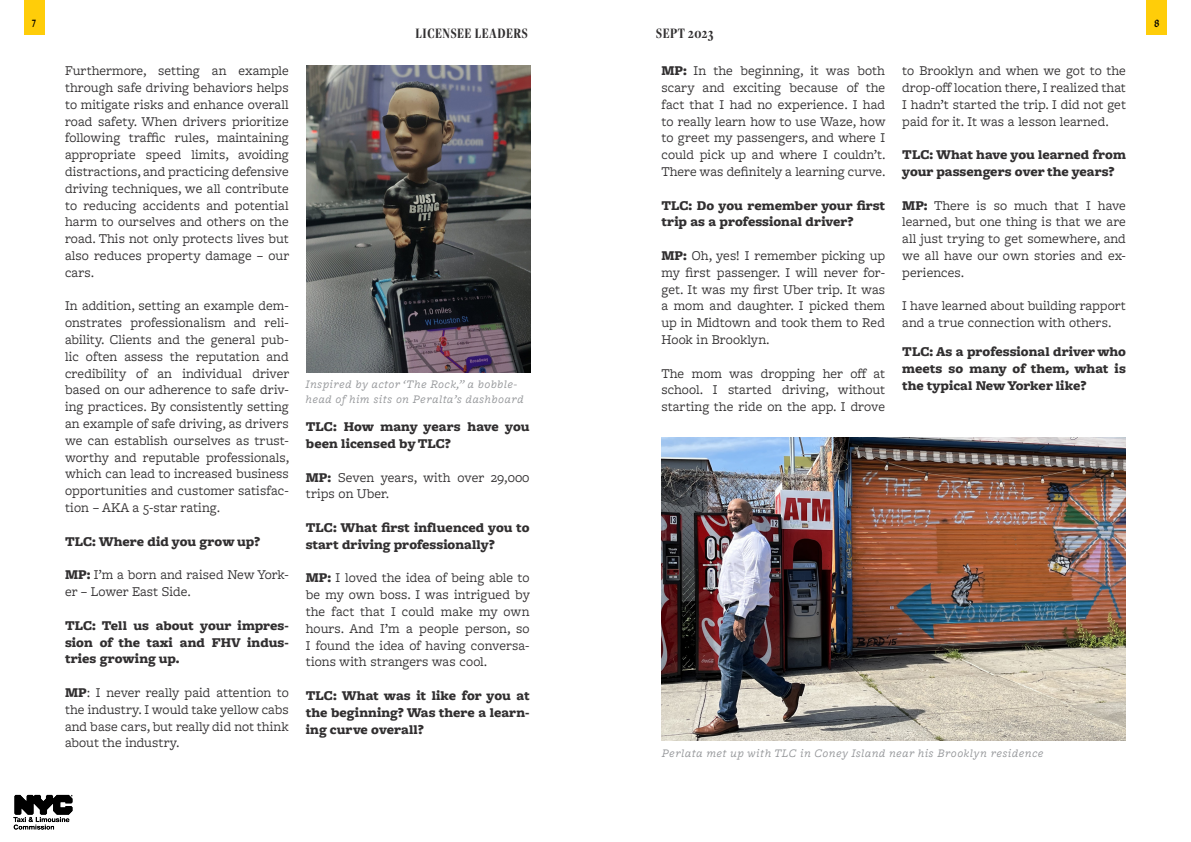
<style>
.page{position:relative;width:1191px;height:842px;background:#fff}
.page>*{position:absolute;margin:0;border:0;box-sizing:border-box;transform-origin:0 0}
.t1{font:700 15px "Freight Disp Cmp Pro";letter-spacing:.04em;color:#312f30}
.Left_Justify{font:14px/16.8px "Freight Macro Pro";color:#312f30;text-align:justify}
.Left_Justify-2{font:900 14px/16.8px "Freight Macro Pro";color:#312f30}
.t2{font:italic 12px/14.4px "Freight Macro Pro";letter-spacing:.04em;color:#939598}
.t3{font:300 condensed 10px "Manofa";color:#000}
.s1{font-weight:900}
</style>
<div class="page">
<img style="left:661px;top:438px;width:464px;height:302px">
<img style="left:307px;top:65px;width:223px;height:307px">
<img style="left:14px;top:794px;width:59px;height:36px">
<div style="left:1146px;top:0;width:20px;height:34px;background:#ffcd09"></div>
<div style="left:24px;top:0;width:20px;height:34px;background:#ffcd09"></div>
<p class="t3" style="left:32px;top:15px;width:6px">7</p>
<p class="Left_Justify" style="left:65px;top:62px;width:226px">Furthermore, setting an example through safe driving behaviors helps to mitigate risks and enhance overall road safety. When drivers prioritize following traffic rules, maintaining appropriate speed limits, avoiding distractions, and practicing defensive driving techniques, we all contribute to reducing accidents and potential harm to ourselves and others on the road. This not only protects lives but also reduces property damage – our cars.</p>
<p class="Left_Justify" style="left:65px;top:297px;width:226px">In addition, setting an example dem&shy;onstrates professionalism and reli&shy;ability. Clients and the general pub&shy;lic often assess the reputation and credibility of an individual driver based on our adherence to safe driv&shy;ing practices. By consistently setting an example of safe driving, as drivers we can establish ourselves as trust&shy;worthy and reputable professionals, which can lead to increased business opportunities and customer satisfac&shy;tion – AKA a 5-star rating.</p>
<p class="Left_Justify-2" style="left:65px;top:532px;width:197px">TLC: Where did you grow up?</p>
<p class="Left_Justify" style="left:65px;top:566px;width:225px"><span class="s1">MP:</span> I’m a born and raised New York&shy;er – Lower East Side.</p>
<p class="Left_Justify-2" style="left:65px;top:616px;width:225px;text-align:justify">TLC: Tell us about your impres&shy;sion of the taxi and FHV indus&shy;tries growing up.</p>
<p class="Left_Justify" style="left:65px;top:683px;width:225px"><span class="s1">MP</span>: I never really paid attention to the industry. I would take yellow cabs and base cars, but really did not think about the industry.</p>
<p class="t1" style="left:415px;top:23px;width:114px">LICENSEE LEADERS</p>
<p class="t1" style="left:656px;top:23px;width:59px">SEPT 2023</p>
<p class="t2" style="left:306px;top:377px;width:219px">Inspired by actor ‘The Rock,” a bobble&shy;head of him sits on Peralta’s dashboard</p>
<p class="Left_Justify-2" style="left:306px;top:418px;width:225px">TLC: How many years have you been licensed by TLC?</p>
<p class="Left_Justify" style="left:306px;top:468px;width:225px"><span class="s1">MP:</span> Seven years, with over 29,000 trips on Uber.</p>
<p class="Left_Justify-2" style="left:306px;top:519px;width:225px">TLC: What first influenced you to start driving professionally?</p>
<p class="Left_Justify" style="left:306px;top:569px;width:226px"><span class="s1">MP:</span> I loved the idea of being able to be my own boss. I was intrigued by the fact that I could make my own hours. And I’m a people person, so I found the idea of having conversa&shy;tions with strangers was cool.</p>
<p class="Left_Justify-2" style="left:306px;top:687px;width:225px;text-align:justify">TLC: What was it like for you at the beginning? Was there a learn&shy;ing curve overall?</p>
<p class="Left_Justify" style="left:661px;top:62px;width:226px"><span class="s1">MP:</span> In the beginning, it was both scary and exciting because of the fact that I had no experience. I had to really learn how to use Waze, how to greet my passengers, and where I could pick up and where I couldn’t.<br>There was definitely a learning curve.</p>
<p class="Left_Justify-2" style="left:661px;top:196px;width:225px">TLC: Do you remember your first trip as a professional driver?</p>
<p class="Left_Justify" style="left:661px;top:247px;width:225px"><span class="s1">MP:</span> Oh, yes! I remember picking up my first passenger. I will never for&shy;get. It was my first Uber trip. It was a mom and daughter. I picked them up in Midtown and took them to Red Hook in Brooklyn.</p>
<p class="Left_Justify" style="left:661px;top:364px;width:225px">The mom was dropping her off at school. I started driving, without starting the ride on the app. I drove</p>
<p class="Left_Justify" style="left:902px;top:62px;width:225px">to Brooklyn and when we got to the drop-off location there, I realized that I hadn’t started the trip. I did not get paid for it. It was a lesson learned.</p>
<p class="Left_Justify-2" style="left:902px;top:146px;width:225px">TLC: What have you learned from your passengers over the years?</p>
<p class="Left_Justify" style="left:902px;top:196px;width:225px"><span class="s1">MP:</span> There is so much that I have learned, but one thing is that we are all just trying to get somewhere, and we all have our own stories and ex&shy;periences.</p>
<p class="Left_Justify" style="left:902px;top:297px;width:225px">I have learned about building rapport and a true connection with others.</p>
<p class="Left_Justify-2" style="left:902px;top:343px;width:225px;text-align:justify">TLC: As a professional driver who meets so many of them, what is the typical New Yorker like?</p>
<p class="t2" style="left:662px;top:746px;width:383px">Perlata met up with TLC in Coney Island near his Brooklyn residence</p>
<p class="t3" style="left:1154px;top:15px;width:7px">8</p>
</div>
